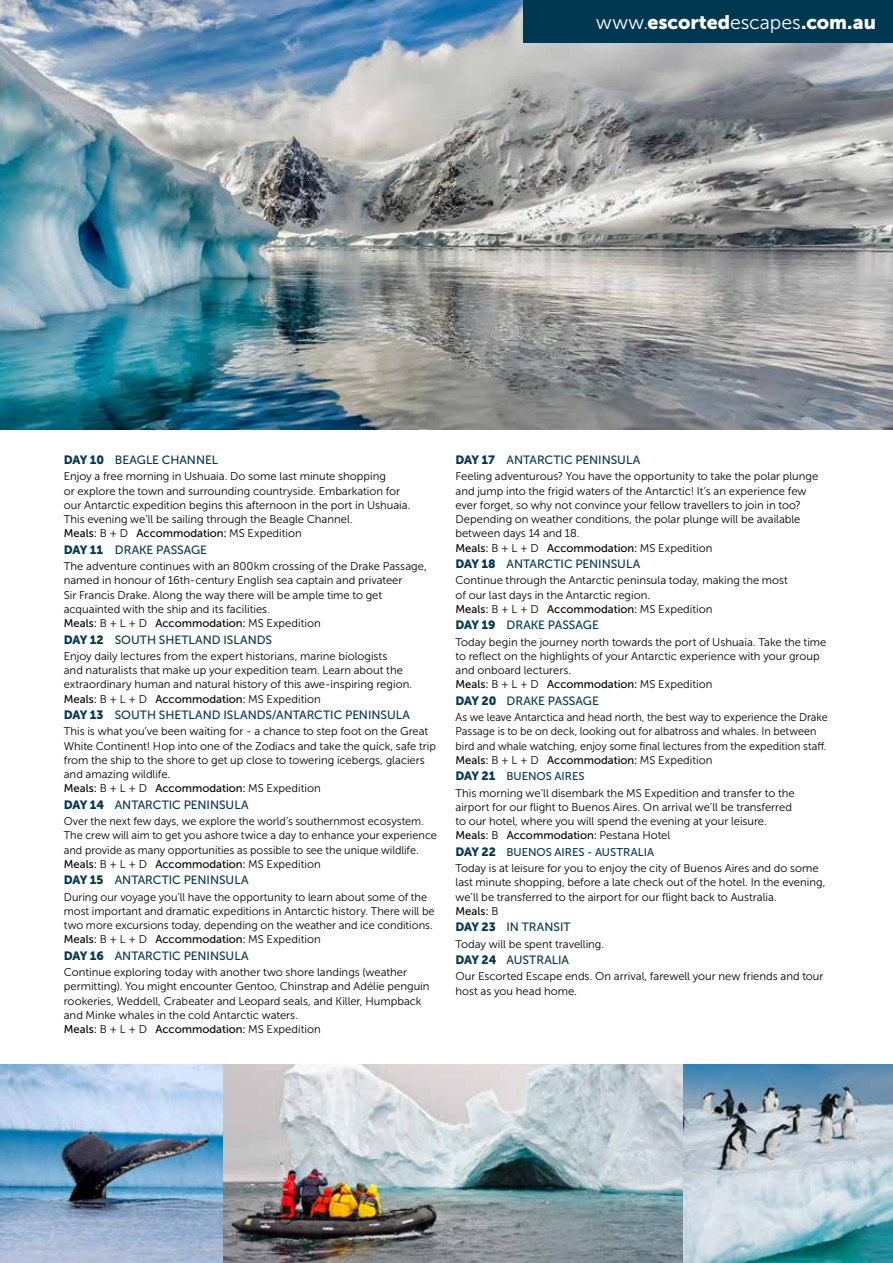
<style>
.page{position:relative;width:893px;height:1263px;background:#fff}
.page>*{position:absolute;margin:0;border:0;box-sizing:border-box;transform-origin:0 0}
.t1{font:19.5px "Museo Sans 900";letter-spacing:-.005em;color:#fff}
.t2{font:12px "Museo Sans 500";color:#003852}
.t3{font:11.25px/14.2px "Museo Sans 300";color:#000}
.t4{font:11.25px/16.4px "Museo Sans 500";color:#000}
.t5{font:11.25px/14.2px "Museo Sans 300";color:#000;scale:.96 1}
.t6{font:11.25px/16.4px "Museo Sans 500";color:#003852}
.s1{font-family:"Museo Sans 300"}
.s2{font-family:"Museo Sans 900"}
.s3{font-family:"Museo Sans 900";font-size:12px;color:#003852}
.s4{color:#003852}
.s5{color:#000}
.s6{font-family:"Museo Sans 300";color:#000}
.s7{font-family:"Museo Sans 900";font-size:12px}
</style>
<div class="page">
<img style="left:0;top:0;width:893px;height:429px">
<div style="left:523px;top:0;width:370px;height:43px;background:#003852"></div>
<img style="left:0;top:1064px;width:893px;height:199px">
<h1 class="t1" style="left:596px;top:11px;width:281px"><span class="s1">www.</span>escorted<span class="s1">escapes</span>.com.au</h1>
<p class="t2" style="left:64px;top:453px;width:156px"><span class="s2">DAY 10</span> BEAGLE CHANNEL</p>
<p class="t3" style="left:64px;top:469px;width:348px">Enjoy a free morning in Ushuaia. Do some last minute shopping<br>or explore the town and surrounding countryside. Embarkation for our Antarctic expedition begins this afternoon in the port in Ushuaia.<br>This evening we’ll be sailing through the Beagle Channel.</p>
<p class="t4" style="left:64px;top:525px;width:239px">Meals: <span class="s1">B + D</span> Accommodation: <span class="s1">MS Expedition</span></p>
<p class="t2" style="left:64px;top:543px;width:145px"><span class="s2">DAY 11</span> DRAKE PASSAGE</p>
<p class="t3" style="left:64px;top:559px;width:364px">The adventure continues with an 800km crossing of the Drake Passage, named in honour of 16th-century English sea captain and privateer<br>Sir Francis Drake. Along the way there will be ample time to get acquainted with the ship and its facilities.</p>
<p class="t4" style="left:64px;top:615px;width:258px">Meals: <span class="s1">B + L + D</span> Accommodation: <span class="s1">MS Expedition</span></p>
<p class="t2" style="left:64px;top:633px;width:210px"><span class="s2">DAY 12</span> SOUTH SHETLAND ISLANDS</p>
<p class="t3" style="left:64px;top:649px;width:350px">Enjoy daily lectures from the expert historians, marine biologists<br>and naturalists that make up your expedition team. Learn about the extraordinary human and natural history of this awe-inspiring region.</p>
<p class="t4" style="left:64px;top:691px;width:258px">Meals: <span class="s1">B + L + D</span> Accommodation: <span class="s1">MS Expedition</span></p>
<p class="t2" style="left:64px;top:708px;width:348px"><span class="s2">DAY 13</span> SOUTH SHETLAND ISLANDS/ANTARCTIC PENINSULA</p>
<p class="t3" style="left:64px;top:724px;width:374px">This is what you’ve been waiting for - a chance to step foot on the Great White Continent! Hop into one of the Zodiacs and take the quick, safe trip from the ship to the shore to get up close to towering icebergs, glaciers and amazing wildlife.</p>
<p class="t4" style="left:64px;top:780px;width:258px">Meals: <span class="s1">B + L + D</span> Accommodation: <span class="s1">MS Expedition</span></p>
<p class="t2" style="left:64px;top:798px;width:186px"><span class="s2">DAY 14</span> ANTARCTIC PENINSULA</p>
<p class="t3" style="left:64px;top:814px;width:375px">Over the next few days, we explore the world’s southernmost ecosystem.<br>The crew will aim to get you ashore twice a day to enhance your experience and provide as many opportunities as possible to see the unique wildlife.</p>
<p class="t4" style="left:64px;top:856px;width:258px">Meals: <span class="s1">B + L + D</span> Accommodation: <span class="s1">MS Expedition</span></p>
<p class="t2" style="left:64px;top:874px;width:186px"><span class="s2">DAY 15</span> ANTARCTIC PENINSULA</p>
<p class="t3" style="left:64px;top:890px;width:372px">During our voyage you’ll have the opportunity to learn about some of the most important and dramatic expeditions in Antarctic history. There will be two more excursions today, depending on the weather and ice conditions.</p>
<p class="t4" style="left:64px;top:931px;width:258px">Meals: <span class="s1">B + L + D</span> Accommodation: <span class="s1">MS Expedition</span></p>
<p class="t2" style="left:64px;top:949px;width:186px"><span class="s2">DAY 16</span> ANTARCTIC PENINSULA</p>
<p class="t3" style="left:64px;top:965px;width:367px">Continue exploring today with another two shore landings (weather permitting). You might encounter Gentoo, Chinstrap and Adélie penguin rookeries, Weddell, Crabeater and Leopard seals, and Killer, Humpback and Minke whales in the cold Antarctic waters.</p>
<p class="t4" style="left:64px;top:1021px;width:258px">Meals: <span class="s1">B + L + D</span> Accommodation: <span class="s1">MS Expedition</span></p>
<p class="t2" style="left:455px;top:453px;width:186px"><span class="s2">DAY 17</span> ANTARCTIC PENINSULA</p>
<p class="t3" style="left:455px;top:469px;width:364px">Feeling adventurous? You have the opportunity to take the polar plunge and jump into the frigid waters of the Antarctic! It’s an experience few ever forget, so why not convince your fellow travellers to join in too?<br>Depending on weather conditions, the polar plunge will be available between days 14 and 18.</p>
<p class="t4" style="left:455px;top:540px;width:258px">Meals: <span class="s1">B + L + D</span> Accommodation: <span class="s1">MS Expedition</span></p>
<p class="t2" style="left:455px;top:557px;width:186px"><span class="s2">DAY 18</span> ANTARCTIC PENINSULA</p>
<p class="t3" style="left:455px;top:573px;width:334px">Continue through the Antarctic peninsula today, making the most of our last days in the Antarctic region.</p>
<p class="t4" style="left:455px;top:601px;width:258px">Meals: <span class="s1">B + L + D</span> Accommodation: <span class="s1">MS Expedition</span></p>
<p class="t2" style="left:455px;top:619px;width:145px"><span class="s2">DAY 19</span> DRAKE PASSAGE</p>
<p class="t3" style="left:455px;top:635px;width:372px">Today begin the journey north towards the port of Ushuaia. Take the time to reflect on the highlights of your Antarctic experience with your group and onboard lecturers.</p>
<p class="t4" style="left:455px;top:676px;width:258px">Meals: <span class="s1">B + L + D</span> Accommodation: <span class="s1">MS Expedition</span></p>
<p class="t2" style="left:455px;top:694px;width:145px"><span class="s2">DAY 20</span> DRAKE PASSAGE</p>
<p class="t5" style="left:455px;top:710px;width:389px">As we leave Antarctica and head north, the best way to experience the Drake<br>Passage is to be on deck, looking out for albatross and whales. In between bird and whale watching, enjoy some final lectures from the expedition staff.</p>
<p class="t4" style="left:455px;top:752px;width:258px">Meals: <span class="s1">B + L + D</span> Accommodation: <span class="s1">MS Expedition<br></span><span class="s3">DAY 21</span> <span class="s4">BUENOS AIRES</span></p>
<p class="t3" style="left:455px;top:786px;width:341px">This morning we’ll disembark the MS Expedition and transfer to the airport for our flight to Buenos Aires. On arrival we’ll be transferred to our hotel, where you will spend the evening at your leisure.</p>
<p class="t6" style="left:455px;top:827px;width:216px"><span class="s5">Meals:</span> <span class="s6">B</span> <span class="s5">Accommodation:</span> <span class="s6">Pestana Hotel<br></span><span class="s7">DAY 22</span> BUENOS AIRES - AUSTRALIA</p>
<p class="t3" style="left:455px;top:861px;width:371px">Today is at leisure for you to enjoy the city of Buenos Aires and do some last minute shopping, before a late check out of the hotel. In the evening, we’ll be transferred to the airport for our flight back to Australia.</p>
<p class="t4" style="left:455px;top:903px;width:44px">Meals: <span class="s1">B</span></p>
<p class="t2" style="left:455px;top:921px;width:117px"><span class="s2">DAY 23</span> IN TRANSIT</p>
<p class="t3" style="left:455px;top:937px;width:150px">Today will be spent travelling.</p>
<p class="t2" style="left:455px;top:953px;width:115px"><span class="s2">DAY 24</span> AUSTRALIA</p>
<p class="t3" style="left:455px;top:969px;width:369px">Our Escorted Escape ends. On arrival, farewell your new friends and tour host as you head home.</p>
</div>
